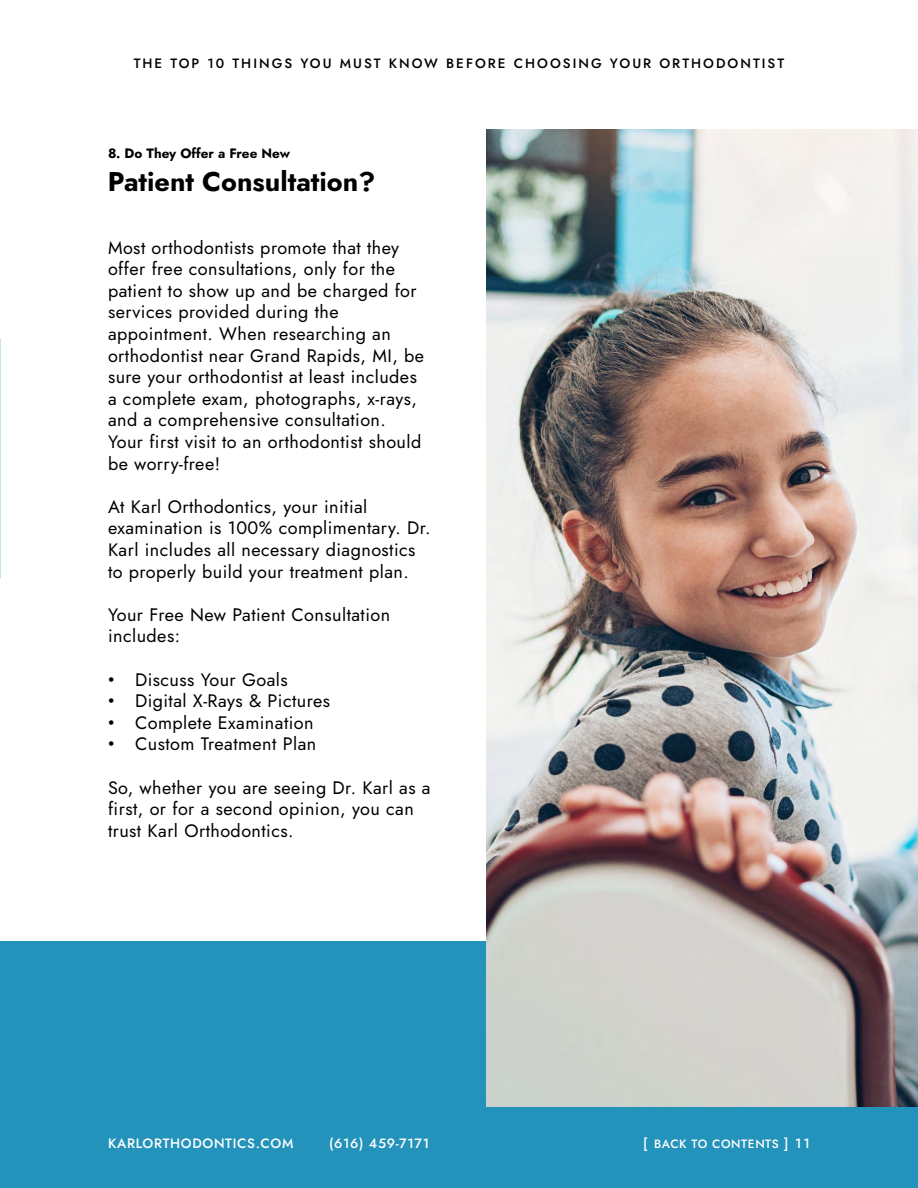
<style>
.page{position:relative;width:918px;height:1188px;background:#fff}
.page>*{position:absolute;margin:0;border:0;box-sizing:border-box;transform-origin:0 0}
.t1{font:700 27px "Jost";color:#000}
.t2{font:18px/21.6px "Jost";letter-spacing:.025em;color:#000}
.t3{font:500 13.5px "Jost";letter-spacing:.15em;color:#000}
.t4{font:500 13.5px "Jost";letter-spacing:.05em;color:#fff}
.t5{font:700 13.5px "Jost";color:#000}
.t6{font:500 12px "Jost";letter-spacing:.05em;color:#fff}
.s1{font-family:"Arial"}
.s2{font-size:13.5px}
</style>
<div class="page">
<div style="left:0;top:941px;width:918px;height:247px;background:#2393bb"></div>
<img style="left:486px;top:130px;width:432px;height:977px">
<p class="t3" style="left:134px;top:55px;width:652px">THE TOP 10 THINGS YOU MUST KNOW BEFORE CHOOSING YOUR ORTHODONTIST</p>
<p class="t5" style="left:108px;top:145px;width:184px">8. Do They Offer a Free New</p>
<h1 class="t1" style="left:108px;top:163px;width:269px">Patient Consultation?</h1>
<p class="t2" style="left:108px;top:237px;width:318px">Most orthodontists promote that they offer free consultations, only for the patient to show up and be charged for services provided during the appointment. When researching an orthodontist near Grand Rapids, MI, be sure your orthodontist at least includes a complete exam, photographs, x-rays, and a comprehensive consultation.<br>Your first visit to an orthodontist should be worry-free!</p>
<p class="t2" style="left:108px;top:496px;width:324px">At Karl Orthodontics, your initial examination is 100% complimentary. Dr.<br>Karl includes all necessary diagnostics to properly build your treatment plan.</p>
<p class="t2" style="left:108px;top:604px;width:284px">Your Free New Patient Consultation includes:</p>
<p class="t2" style="left:108px;top:669px;width:181px"><span class="s1">•</span> Discuss Your Goals</p>
<p class="t2" style="left:108px;top:690px;width:224px"><span class="s1">•</span> Digital X-Rays &amp; Pictures</p>
<p class="t2" style="left:108px;top:712px;width:207px"><span class="s1">•</span> Complete Examination</p>
<p class="t2" style="left:108px;top:733px;width:210px"><span class="s1">•</span> Custom Treatment Plan</p>
<p class="t2" style="left:108px;top:777px;width:324px">So, whether you are seeing Dr. Karl as a first, or for a second opinion, you can trust Karl Orthodontics.</p>
<p class="t4" style="left:108px;top:1135px;width:187px">KARLORTHODONTICS.COM</p>
<p class="t4" style="left:329px;top:1135px;width:102px">(616) 459-7171</p>
<p class="t6" style="left:643px;top:1136px;width:168px"><span class="s2">[</span> BACK TO CONTENTS <span class="s2">] 11</span></p>
</div>
